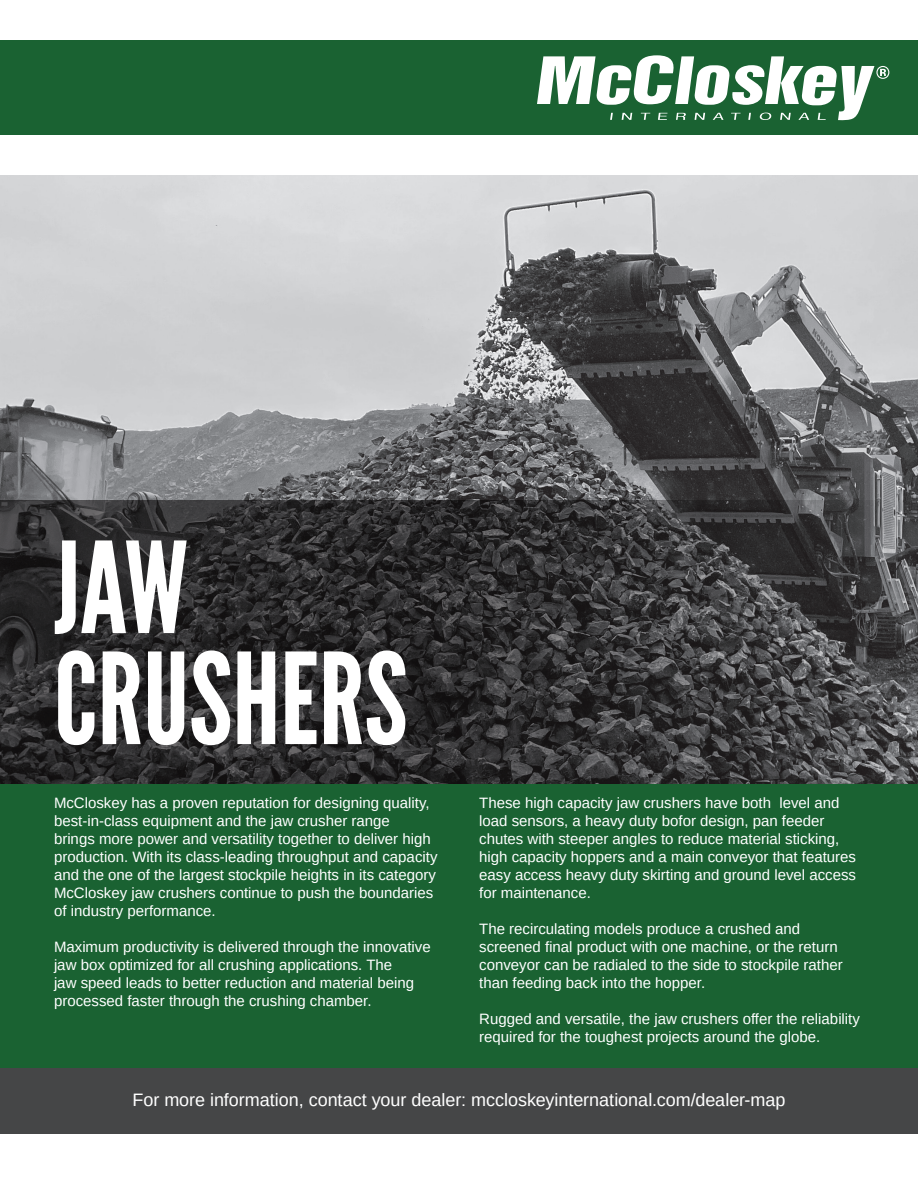
<style>
.page{position:relative;width:918px;height:1188px;background:#fff}
.page>*{position:absolute;margin:0;border:0;box-sizing:border-box;transform-origin:0 0}
.Heading{font:126px "League Gothic";color:#fff}
.t1{font:18px "Arimo";color:#fff}
.t2{font:15px/18px "Arimo";color:#fff}
</style>
<div class="page">
<img style="left:0;top:176px;width:918px;height:324px">
<div style="left:0;top:40px;width:918px;height:95px;background:#1a6232"></div>
<svg style="left:537px;top:55px;width:352px;height:65px"></svg>
<svg style="left:0;top:500px;width:918px;height:284px;background:#363536"></svg>
<div style="left:0;top:784px;width:918px;height:285px;background:#1a6232"></div>
<div style="left:0;top:1069px;width:918px;height:65px;background:#454647"></div>
<p class="Heading" style="left:54px;top:513px;width:136px">JAW</p>
<p class="Heading" style="left:54px;top:624px;width:355px">CRUSHERS</p>
<p class="t2" style="left:54px;top:794px;width:385px">McCloskey has a proven reputation for designing quality, best-in-class equipment and the jaw crusher range<br>brings more power and versatility together to deliver high production. With its class-leading throughput and capacity and the one of the largest stockpile heights in its category McCloskey jaw crushers continue to push the boundaries of industry performance.</p>
<p class="t2" style="left:54px;top:938px;width:378px">Maximum productivity is delivered through the innovative jaw box optimized for all crushing applications. The<br>jaw speed leads to better reduction and material being processed faster through the crushing chamber.</p>
<p class="t2" style="left:479px;top:794px;width:378px">These high capacity jaw crushers have both level and load sensors, a heavy duty bofor design, pan feeder chutes with steeper angles to reduce material sticking, high capacity hoppers and a main conveyor that features easy access heavy duty skirting and ground level access for maintenance.</p>
<p class="t2" style="left:479px;top:920px;width:365px">The recirculating models produce a crushed and screened final product with one machine, or the return conveyor can be radialed to the side to stockpile rather than feeding back into the hopper.</p>
<p class="t2" style="left:479px;top:1010px;width:382px">Rugged and versatile, the jaw crushers offer the reliability required for the toughest projects around the globe.</p>
<p class="t1" style="left:132px;top:1089px;width:655px">For more information, contact your dealer: mccloskeyinternational.com/dealer-map</p>
</div>
